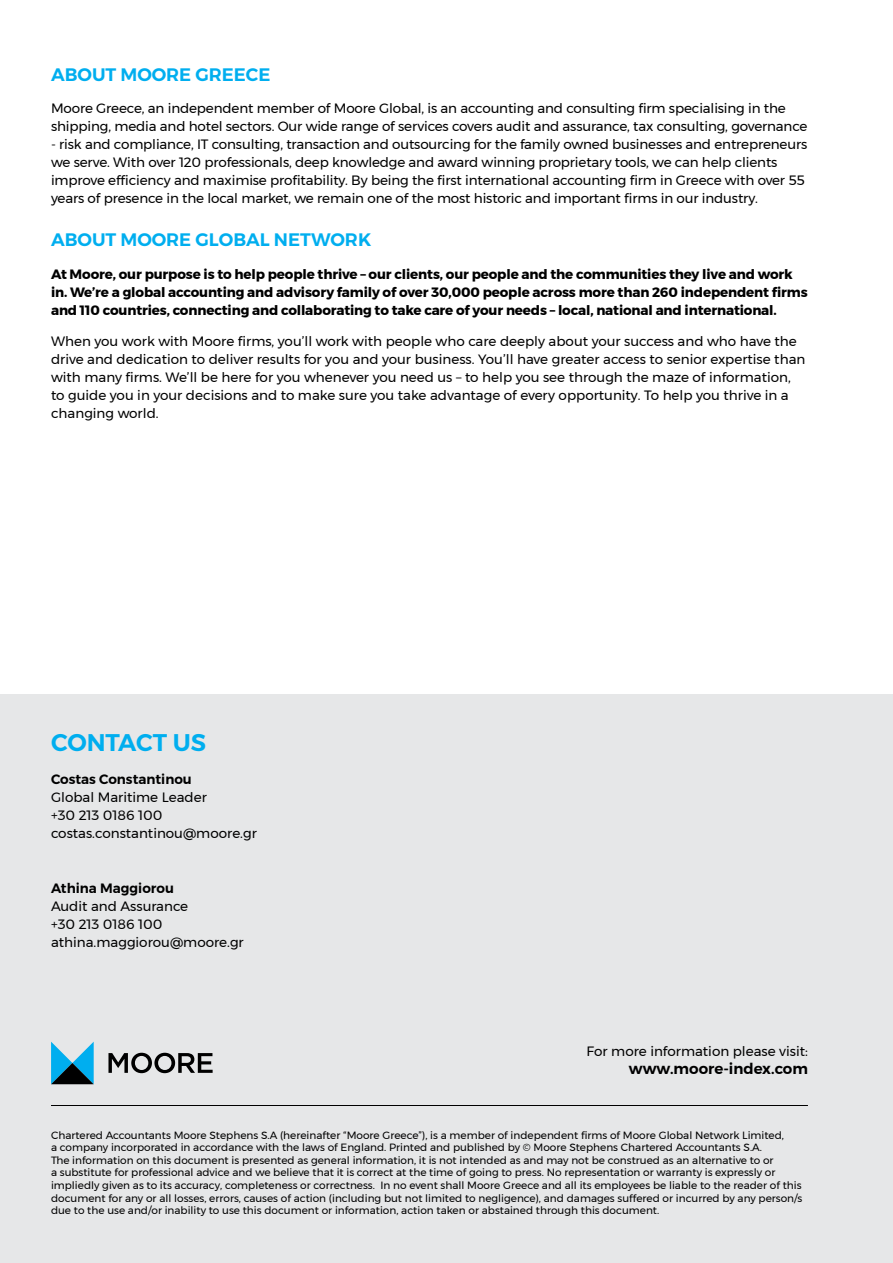
<style>
.page{position:relative;width:893px;height:1263px;background:#fff}
.page>*{position:absolute;margin:0;border:0;box-sizing:border-box;transform-origin:0 0}
.t1{font:600 24px "Montserrat";color:#00aeef}
.t2{font:600 18px "Montserrat";color:#00aeef}
.t3{font:600 15px "Montserrat";color:#000}
.t4{font:13.5px/18px "Montserrat";letter-spacing:-.01em;color:#000}
.t5{font:700 13.5px/18px "Montserrat";letter-spacing:-.01em;color:#000}
.t6{font:600 13.5px "Montserrat";color:#000}
.t7{font:10.5px/12.6px "Montserrat";color:#000}
</style>
<div class="page">
<div style="left:0;top:695px;width:893px;height:568px;background:#e6e7e8"></div>
<hr style="left:51px;top:1105px;width:757px;height:1px;background:#000">
<svg style="left:51px;top:1042px;width:43px;height:42px"></svg>
<svg style="left:108px;top:1053px;width:105px;height:20px"></svg>
<h2 class="t2" style="left:51px;top:60px;width:221px">ABOUT MOORE GREECE</h2>
<p class="t4" style="left:51px;top:100px;width:758px">Moore Greece, an independent member of Moore Global, is an accounting and consulting firm specialising in the shipping, media and hotel sectors. Our wide range of services covers audit and assurance, tax consulting, governance</p>
<p class="t4" style="left:51px;top:136px;width:758px">- risk and compliance, IT consulting, transaction and outsourcing for the family owned businesses and entrepreneurs we serve. With over 120 professionals, deep knowledge and award winning proprietary tools, we can help clients improve efficiency and maximise profitability. By being the first international accounting firm in Greece with over 55 years of presence in the local market, we remain one of the most historic and important firms in our industry.</p>
<h2 class="t2" style="left:51px;top:226px;width:322px">ABOUT MOORE GLOBAL NETWORK</h2>
<p class="t5" style="left:51px;top:265px;width:758px">At Moore, our purpose is to help people thrive – our clients, our people and the communities they live and work in. We’re a global accounting and advisory family of over 30,000 people across more than 260 independent firms and 110 countries, connecting and collaborating to take care of your needs – local, national and international.</p>
<p class="t4" style="left:51px;top:332px;width:756px">When you work with Moore firms, you’ll work with people who care deeply about your success and who have the drive and dedication to deliver results for you and your business. You’ll have greater access to senior expertise than with many firms. We’ll be here for you whenever you need us – to help you see through the maze of information, to guide you in your decisions and to make sure you take advantage of every opportunity. To help you thrive in a changing world.</p>
<h1 class="t1" style="left:51px;top:723px;width:157px">CONTACT US</h1>
<p class="t6" style="left:51px;top:768px;width:142px">Costas Constantinou</p>
<p class="t4" style="left:51px;top:788px;width:207px">Global Maritime Leader<br>+30 213 0186 100 costas.constantinou@moore.gr</p>
<p class="t6" style="left:51px;top:877px;width:124px">Athina Maggiorou</p>
<p class="t4" style="left:51px;top:897px;width:194px">Audit and Assurance<br>+30 213 0186 100 athina.maggiorou@moore.gr</p>
<p class="t4" style="left:586px;top:1041px;width:223px">For more information please visit:</p>
<p class="t3" style="left:629px;top:1056px;width:180px">www.moore-index.com</p>
<p class="t7" style="left:51px;top:1128px;width:753px">Chartered Accountants Moore Stephens S.A (hereinafter “Moore Greece”), is a member of independent firms of Moore Global Network Limited,<br>a company incorporated in accordance with the laws of England. Printed and published by © Moore Stephens Chartered Accountants S.A.<br>The information on this document is presented as general information, it is not intended as and may not be construed as an alternative to or<br>a substitute for professional advice and we believe that it is correct at the time of going to press. No representation or warranty is expressly or impliedly given as to its accuracy, completeness or correctness. In no event shall Moore Greece and all its employees be liable to the reader of this document for any or all losses, errors, causes of action (including but not limited to negligence), and damages suffered or incurred by any person/s due to the use and/or inability to use this document or information, action taken or abstained through this document.</p>
</div>
